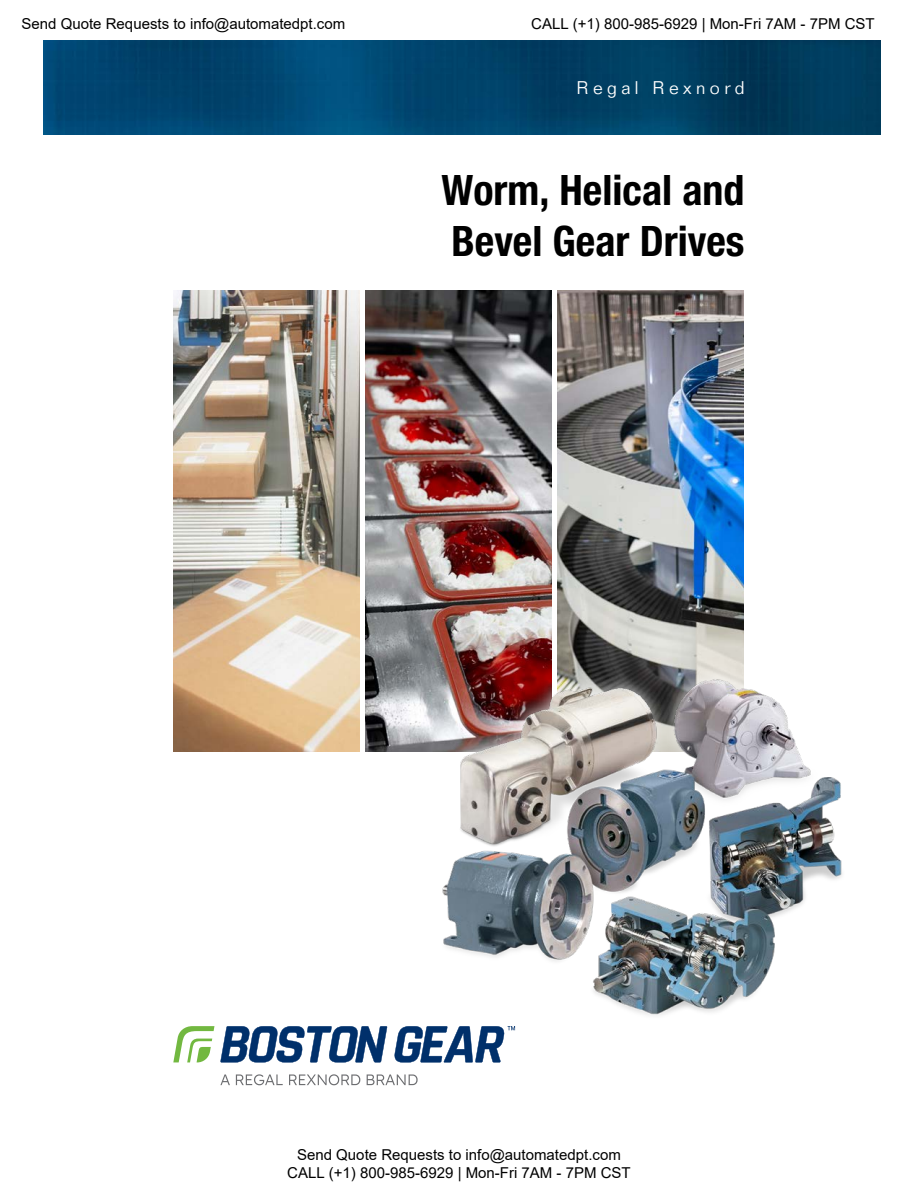
<style>
.page{position:relative;width:918px;height:1188px;background:#fff}
.page>*{position:absolute;margin:0;border:0;box-sizing:border-box;transform-origin:0 0}
.t1{font:700 condensed 42px/50.4px "Helvetica Neue LT Std";color:#000}
.t2{font:300 18px "Folio Std";letter-spacing:.25em;color:#fff}
.t3{font:15px/18px "Arial";color:#000;text-align:center}
</style>
<div class="page">
<img style="left:44px;top:40px;width:836px;height:95px">
<img style="left:173px;top:290px;width:187px;height:462px">
<img style="left:365px;top:290px;width:187px;height:462px">
<img style="left:557px;top:290px;width:187px;height:339px">
<img style="left:406px;top:629px;width:436px;height:401px">
<svg style="left:173px;top:1026px;width:41px;height:36px"></svg>
<svg style="left:220px;top:1074px;width:10px;height:11px"></svg>
<svg style="left:236px;top:1074px;width:47px;height:11px"></svg>
<svg style="left:289px;top:1074px;width:71px;height:11px"></svg>
<svg style="left:367px;top:1074px;width:51px;height:11px"></svg>
<svg style="left:220px;top:1026px;width:167px;height:37px"></svg>
<svg style="left:394px;top:1026px;width:121px;height:37px"></svg>
<p class="t3" style="left:22px;top:15px;width:325px">Send Quote Requests to info@automatedpt.com</p>
<p class="t3" style="left:531px;top:15px;width:345px">CALL (+1) 800-985-6929 | Mon-Fri 7AM - 7PM CST</p>
<p class="t2" style="left:577px;top:77px;width:170px">Regal Rexnord</p>
<p class="t1" style="left:442px;top:165px;width:305px">Worm, Helical and<br>Bevel Gear Drives</p>
<p class="t3" style="left:287px;top:1146px;width:345px">Send Quote Requests to info@automatedpt.com<br>CALL (+1) 800-985-6929 | Mon-Fri 7AM - 7PM CST</p>
</div>
